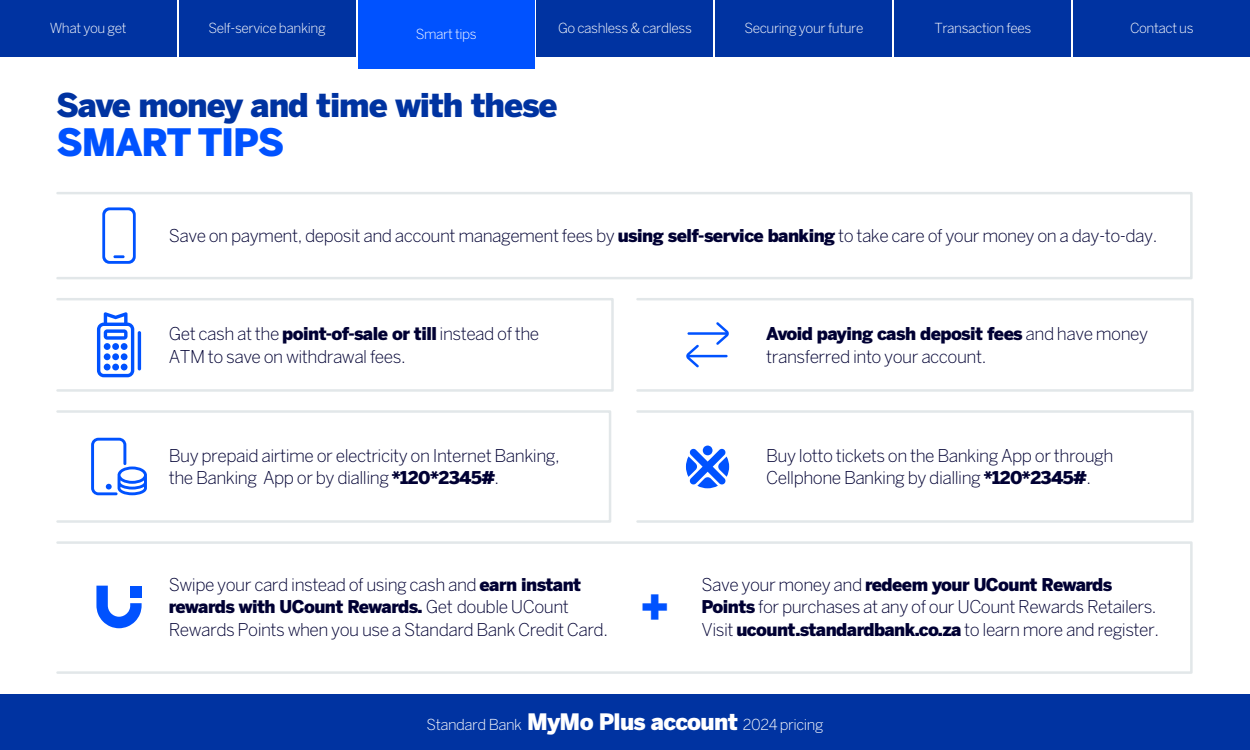
<style>
.page{position:relative;width:1250px;height:750px;background:#fff}
.page>*{position:absolute;margin:0;border:0;box-sizing:border-box;transform-origin:0 0}
.t1{font:900 47.38px "Benton Sans";color:#0052ff}
.t2{font:900 37.5px "Benton Sans";letter-spacing:-.03em;color:#0052ff}
.t3{font:900 32.5px "Benton Sans";letter-spacing:-.03em;color:#0033a1}
.t4{font:300 17.5px/22.5px "Benton Sans";letter-spacing:-.03em;color:#003}
.t5{font:300 15px "Benton Sans";letter-spacing:-.03em;color:#fff}
.t6{font:300 13.75px "Benton Sans";letter-spacing:-.03em;color:#fff}
.s1{font-weight:900}
.s2{font-weight:900;font-size:22.5px}
</style>
<div class="page">
<div style="left:0;top:694px;width:1250px;height:56px;background:#0033a1"></div>
<svg style="left:686px;top:322px;width:43px;height:46px"></svg>
<svg style="left:102px;top:207px;width:34px;height:57px"></svg>
<svg style="left:97px;top:312px;width:37px;height:65px"></svg>
<hr style="left:138px;top:331px;width:3px;height:39px;background:#0052ff;border-radius:2px">
<svg style="left:91px;top:438px;width:56px;height:57px"></svg>
<div style="left:56px;top:192px;width:1137px;height:87px;border:2px solid #e2e7e9"></div>
<div style="left:636px;top:298px;width:558px;height:94px;border:2px solid #e2e7e9"></div>
<div style="left:56px;top:298px;width:558px;height:94px;border:2px solid #e2e7e9"></div>
<div style="left:636px;top:410px;width:558px;height:113px;border:2px solid #e2e7e9"></div>
<div style="left:56px;top:410px;width:555px;height:113px;border:2px solid #e2e7e9"></div>
<svg style="left:686px;top:446px;width:43px;height:42px"></svg>
<div style="left:56px;top:541px;width:1137px;height:133px;border:2px solid #e2e7e9"></div>
<svg style="left:96px;top:586px;width:46px;height:42px"></svg>
<div style="left:130px;top:586px;width:12px;height:11px;background:#0052ff"></div>
<div style="left:0;top:0;width:176px;height:56px;background:#0033a1"></div>
<div style="left:179px;top:0;width:176px;height:56px;background:#0033a1"></div>
<div style="left:716px;top:0;width:176px;height:56px;background:#0033a1"></div>
<div style="left:1074px;top:0;width:176px;height:56px;background:#0033a1"></div>
<div style="left:895px;top:0;width:176px;height:56px;background:#0033a1"></div>
<div style="left:537px;top:0;width:176px;height:56px;background:#0033a1"></div>
<div style="left:358px;top:0;width:176px;height:69px;background:#0052ff"></div>
<p class="t6" style="left:50px;top:20px;width:78px">What you get</p>
<p class="t6" style="left:209px;top:20px;width:119px">Self-service banking</p>
<p class="t6" style="left:416px;top:20px;width:62px">Smart tips</p>
<p class="t6" style="left:558px;top:20px;width:135px">Go cashless &amp; cardless</p>
<p class="t6" style="left:744px;top:20px;width:121px">Securing your future</p>
<p class="t6" style="left:934px;top:20px;width:99px">Transaction fees</p>
<p class="t6" style="left:1130px;top:20px;width:65px">Contact us</p>
<h3 class="t3" style="left:56px;top:84px;width:503px">Save money and time with these</h3>
<h2 class="t2" style="left:56px;top:118px;width:229px">SMART TIPS</h2>
<p class="t4" style="left:169px;top:224px;width:990px">Save on payment, deposit and account management fees by <span class="s1">using self-service banking</span> to take care of your money on a day-to-day.</p>
<p class="t4" style="left:169px;top:322px;width:372px">Get cash at the <span class="s1">point-of-sale or till</span> instead of the<br>ATM to save on withdrawal fees.</p>
<p class="t4" style="left:766px;top:322px;width:383px"><span class="s1">Avoid paying cash deposit fees</span> and have money transferred into your account.</p>
<p class="t4" style="left:169px;top:444px;width:392px">Buy prepaid airtime or electricity on Internet Banking, the Banking App or by dialling <span class="s1">*120*2345#</span>.</p>
<p class="t4" style="left:766px;top:444px;width:349px">Buy lotto tickets on the Banking App or through<br>Cellphone Banking by dialling <span class="s1">*120*2345#</span>.</p>
<p class="t4" style="left:169px;top:573px;width:441px">Swipe your card instead of using cash and <span class="s1">earn instant rewards with UCount Rewards.</span> Get double UCount<br>Rewards Points when you use a Standard Bank Credit Card.</p>
<h1 class="t1" style="left:639px;top:577px;width:32px">+</h1>
<p class="t4" style="left:702px;top:573px;width:459px">Save your money and <span class="s1">redeem your UCount Rewards<br>Points</span> for purchases at any of our UCount Rewards Retailers.<br>Visit <span class="s1">ucount.standardbank.co.za</span> to learn more and register.</p>
<p class="t5" style="left:427px;top:716px;width:398px">Standard Bank <span class="s2">MyMo Plus account</span> 2024 pricing</p>
</div>
